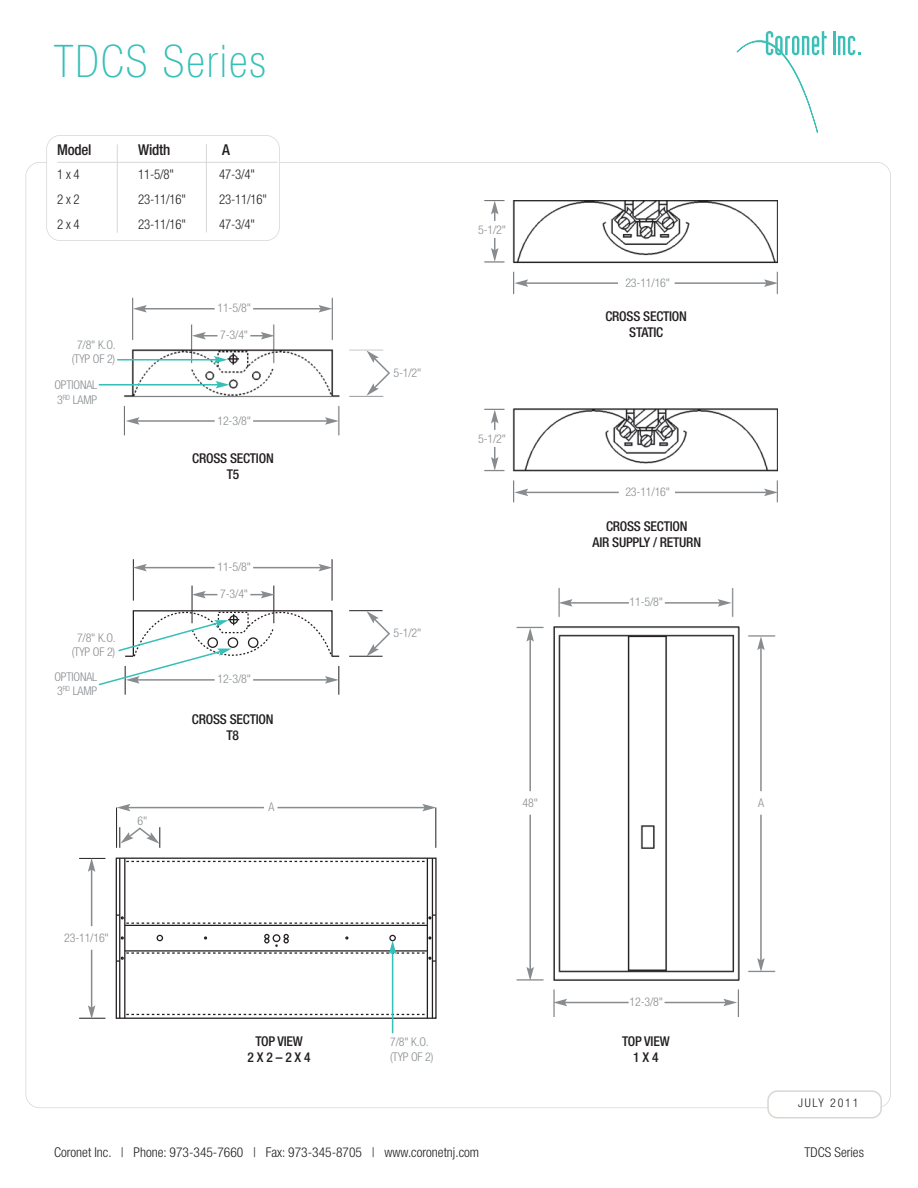
<style>
.page{position:relative;width:918px;height:1188px;background:#fff}
.page>*{position:absolute;margin:0;border:0;box-sizing:border-box;transform-origin:0 0}
.t1{font:100 condensed 45px "Helvetica Neue LT Std";letter-spacing:.05em;color:#35bfb8}
.t2{font:500 condensed 15px "Helvetica Neue LT Std";letter-spacing:-.015em;color:#231f20}
.t3{font:500 condensed 13.5px/16.2px "Helvetica Neue LT Std";letter-spacing:-.015em;color:#231f20;text-align:center}
.t4{font:300 condensed 13.5px "Helvetica Neue LT Std";color:#231f20}
.t5{font:300 condensed 13.5px "Helvetica Neue LT Std";color:#231f20;scale:.95 1}
.t6{font:300 condensed 12px/14.4px "Helvetica Neue LT Std";letter-spacing:-.015em;color:#888c8f}
.t7{font:300 condensed 12px "Helvetica Neue LT Std";letter-spacing:.15em;color:#231f20}
</style>
<div class="page">
<hr style="left:833px;top:31px;width:2px;height:24px;background:#3dbfb8">
<svg style="left:838px;top:36px;width:22px;height:19px"></svg>
<svg style="left:737px;top:31px;width:90px;height:102px"></svg>
<svg style="left:767px;top:1090px;width:115px;height:28px"></svg>
<div style="left:46px;top:135px;width:234px;height:106px;border:2px solid #d6d8d4;border-radius:14px"></div>
<hr style="left:57px;top:162px;width:221px;height:1px;background:#d6d8d4">
<hr style="left:117px;top:144px;width:1px;height:89px;background:#d6d8d4">
<hr style="left:206px;top:144px;width:1px;height:89px;background:#d6d8d4">
<img style="left:123px;top:297px;width:261px;height:139px">
<img style="left:484px;top:200px;width:294px;height:95px">
<img style="left:484px;top:408px;width:294px;height:95px">
<img style="left:516px;top:588px;width:260px;height:429px">
<hr style="left:133px;top:559px;width:1px;height:42px;background:#231f20">
<hr style="left:192px;top:586px;width:1px;height:37px;background:#231f20">
<hr style="left:274px;top:586px;width:1px;height:37px;background:#231f20">
<hr style="left:332px;top:559px;width:1px;height:42px;background:#231f20">
<hr style="left:349px;top:656px;width:34px;height:1px;background:#231f20">
<hr style="left:349px;top:610px;width:34px;height:1px;background:#231f20">
<div style="left:116px;top:858px;width:321px;height:161px;border:1px solid #231f20"></div>
<hr style="left:125px;top:925px;width:302px;height:1px;background:#231f20">
<hr style="left:119px;top:858px;width:1px;height:160px;background:#231f20">
<hr style="left:124px;top:858px;width:1px;height:160px;background:#231f20">
<hr style="left:432px;top:858px;width:1px;height:160px;background:#231f20">
<hr style="left:427px;top:858px;width:1px;height:160px;background:#231f20">
<svg style="left:126px;top:861px;width:299px;height:1px"></svg>
<svg style="left:126px;top:1014px;width:299px;height:1px"></svg>
<svg style="left:116px;top:914px;width:320px;height:10px"></svg>
<hr style="left:116px;top:808px;width:1px;height:40px;background:#231f20">
<hr style="left:435px;top:808px;width:1px;height:40px;background:#231f20">
<hr style="left:526px;top:282px;width:92px;height:2px;background:#888c8f">
<svg style="left:514px;top:279px;width:14px;height:8px"></svg>
<hr style="left:675px;top:282px;width:92px;height:2px;background:#888c8f">
<svg style="left:764px;top:279px;width:14px;height:8px"></svg>
<hr style="left:526px;top:492px;width:93px;height:1px;background:#888c8f">
<svg style="left:514px;top:489px;width:14px;height:7px"></svg>
<hr style="left:675px;top:492px;width:92px;height:1px;background:#888c8f">
<svg style="left:764px;top:489px;width:14px;height:7px"></svg>
<hr style="left:144px;top:308px;width:71px;height:2px;background:#888c8f">
<svg style="left:133px;top:305px;width:14px;height:8px"></svg>
<hr style="left:253px;top:308px;width:68px;height:2px;background:#888c8f">
<svg style="left:319px;top:305px;width:13px;height:8px"></svg>
<svg style="left:192px;top:332px;width:25px;height:8px"></svg>
<svg style="left:250px;top:332px;width:25px;height:8px"></svg>
<hr style="left:137px;top:420px;width:78px;height:2px;background:#888c8f">
<svg style="left:126px;top:417px;width:14px;height:8px"></svg>
<hr style="left:253px;top:420px;width:75px;height:2px;background:#888c8f">
<svg style="left:325px;top:417px;width:14px;height:8px"></svg>
<hr style="left:144px;top:567px;width:71px;height:1px;background:#888c8f">
<svg style="left:133px;top:564px;width:14px;height:7px"></svg>
<hr style="left:253px;top:567px;width:68px;height:1px;background:#888c8f">
<svg style="left:319px;top:564px;width:13px;height:7px"></svg>
<hr style="left:128px;top:807px;width:136px;height:1px;background:#888c8f">
<svg style="left:117px;top:804px;width:13px;height:7px"></svg>
<hr style="left:278px;top:807px;width:147px;height:1px;background:#888c8f">
<svg style="left:422px;top:804px;width:14px;height:7px"></svg>
<svg style="left:119px;top:827px;width:41px;height:21px"></svg>
<hr style="left:570px;top:602px;width:59px;height:2px;background:#888c8f">
<svg style="left:559px;top:599px;width:14px;height:8px"></svg>
<hr style="left:665px;top:602px;width:55px;height:2px;background:#888c8f">
<svg style="left:718px;top:599px;width:14px;height:8px"></svg>
<hr style="left:565px;top:1002px;width:64px;height:1px;background:#888c8f">
<svg style="left:553px;top:999px;width:14px;height:7px"></svg>
<hr style="left:665px;top:1002px;width:61px;height:1px;background:#888c8f">
<svg style="left:723px;top:999px;width:14px;height:7px"></svg>
<svg style="left:491px;top:201px;width:7px;height:20px"></svg>
<svg style="left:491px;top:238px;width:7px;height:24px"></svg>
<svg style="left:491px;top:410px;width:7px;height:20px"></svg>
<svg style="left:491px;top:447px;width:7px;height:24px"></svg>
<svg style="left:366px;top:350px;width:24px;height:46px"></svg>
<svg style="left:366px;top:611px;width:24px;height:45px"></svg>
<hr style="left:529px;top:639px;width:2px;height:152px;background:#888c8f">
<svg style="left:526px;top:628px;width:8px;height:14px"></svg>
<hr style="left:529px;top:815px;width:2px;height:155px;background:#888c8f">
<svg style="left:526px;top:967px;width:8px;height:14px"></svg>
<hr style="left:760px;top:648px;width:2px;height:143px;background:#888c8f">
<svg style="left:757px;top:636px;width:8px;height:14px"></svg>
<hr style="left:760px;top:815px;width:2px;height:146px;background:#888c8f">
<svg style="left:757px;top:958px;width:8px;height:14px"></svg>
<hr style="left:91px;top:869px;width:1px;height:57px;background:#888c8f">
<svg style="left:79px;top:858px;width:26px;height:14px"></svg>
<hr style="left:91px;top:950px;width:1px;height:58px;background:#888c8f">
<svg style="left:79px;top:1005px;width:26px;height:14px"></svg>
<hr style="left:117px;top:359px;width:99px;height:2px;background:#35bfb8">
<svg style="left:214px;top:356px;width:14px;height:8px"></svg>
<hr style="left:99px;top:384px;width:119px;height:2px;background:#35bfb8">
<svg style="left:216px;top:381px;width:14px;height:7px"></svg>
<hr style="left:392px;top:952px;width:1px;height:81px;background:#35bfb8">
<svg style="left:116px;top:934px;width:320px;height:28px"></svg>
<svg style="left:98px;top:591px;width:242px;height:104px"></svg>
<h1 class="t1" style="left:54px;top:45px;width:213px">TDCS Series</h1>
<p class="t2" style="left:57px;top:144px;width:36px">Model</p>
<p class="t2" style="left:138px;top:144px;width:34px">Width</p>
<p class="t2" style="left:222px;top:144px;width:9px">A</p>
<p class="t5" style="left:57px;top:170px;width:25px">1x4</p>
<p class="t5" style="left:138px;top:170px;width:39px">11-5/8"</p>
<p class="t5" style="left:219px;top:170px;width:39px">47-3/4"</p>
<p class="t5" style="left:57px;top:195px;width:25px">2x2</p>
<p class="t5" style="left:138px;top:195px;width:52px">23-11/16"</p>
<p class="t5" style="left:219px;top:195px;width:52px">23-11/16"</p>
<p class="t5" style="left:57px;top:220px;width:25px">2x4</p>
<p class="t5" style="left:138px;top:220px;width:52px">23-11/16"</p>
<p class="t5" style="left:219px;top:220px;width:39px">47-3/4"</p>
<p class="t6" style="left:72px;top:338px;width:45px;text-align:center">7/8" K.O. (TYP OF 2)</p>
<p class="t6" style="left:54px;top:379px;width:44px">OPTIONAL<br>3<sup>RD</sup> LAMP</p>
<p class="t6" style="left:72px;top:631px;width:45px;text-align:center">7/8" K.O. (TYP OF 2)</p>
<p class="t6" style="left:54px;top:670px;width:44px">OPTIONAL<br>3<sup>RD</sup> LAMP</p>
<p class="t6" style="left:137px;top:815px;width:11px">6"</p>
<p class="t6" style="left:64px;top:931px;width:46px">23-11/16"</p>
<p class="t6" style="left:217px;top:302px;width:35px">11-5/8"</p>
<p class="t6" style="left:220px;top:329px;width:29px">7-3/4"</p>
<p class="t6" style="left:217px;top:414px;width:35px">12-3/8"</p>
<p class="t3" style="left:192px;top:451px;width:83px">CROSS SECTION<br>T5</p>
<p class="t6" style="left:217px;top:561px;width:35px">11-5/8"</p>
<p class="t6" style="left:220px;top:588px;width:29px">7-3/4"</p>
<p class="t6" style="left:217px;top:673px;width:35px">12-3/8"</p>
<p class="t3" style="left:192px;top:712px;width:83px">CROSS SECTION<br>T8</p>
<p class="t6" style="left:268px;top:801px;width:7px">A</p>
<p class="t3" style="left:248px;top:1034px;width:65px">TOP VIEW<br>2X2–2X4</p>
<p class="t6" style="left:393px;top:366px;width:29px">5-1/2"</p>
<p class="t6" style="left:478px;top:223px;width:29px">5-1/2"</p>
<p class="t6" style="left:478px;top:432px;width:29px">5-1/2"</p>
<p class="t6" style="left:393px;top:627px;width:29px">5-1/2"</p>
<p class="t6" style="left:625px;top:276px;width:46px">23-11/16"</p>
<p class="t3" style="left:605px;top:310px;width:83px">CROSS SECTION<br>STATIC</p>
<p class="t6" style="left:625px;top:486px;width:46px">23-11/16"</p>
<p class="t3" style="left:593px;top:519px;width:110px">CROSS SECTION<br>AIR SUPPLY / RETURN</p>
<p class="t6" style="left:630px;top:596px;width:35px">11-5/8"</p>
<p class="t6" style="left:523px;top:796px;width:17px">48"</p>
<p class="t6" style="left:758px;top:796px;width:7px">A</p>
<p class="t6" style="left:390px;top:1036px;width:45px">7/8" K.O. (TYP OF 2)</p>
<p class="t6" style="left:630px;top:996px;width:35px">12-3/8"</p>
<p class="t3" style="left:622px;top:1034px;width:49px">TOP VIEW<br>1X4</p>
<p class="t7" style="left:798px;top:1098px;width:62px">JULY 2011</p>
<p class="t4" style="left:54px;top:1147px;width:427px">Coronet Inc. | Phone: 973-345-7660 | Fax: 973-345-8705 | www.coronetnj.com</p>
<p class="t4" style="left:805px;top:1147px;width:61px">TDCS Series</p>
</div>
